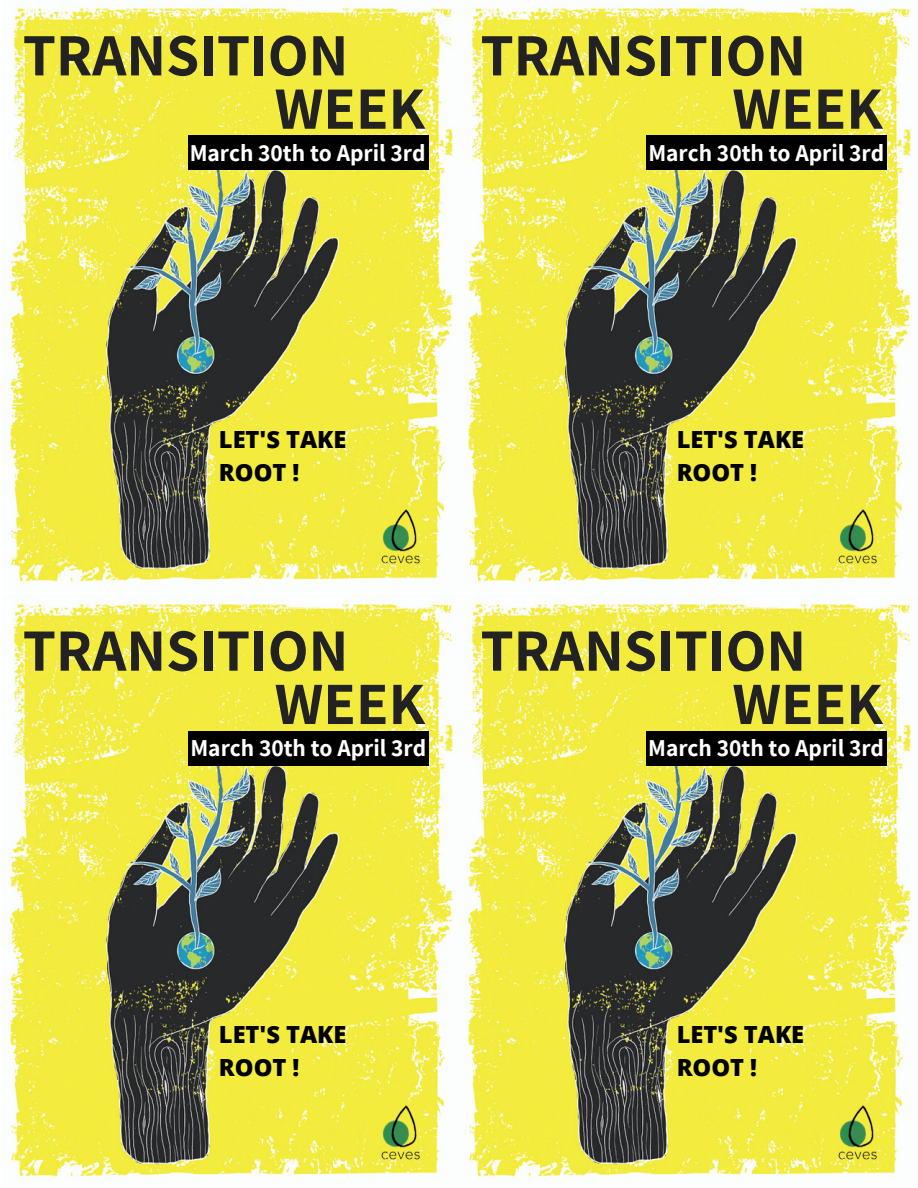
<style>
.page{position:relative;width:918px;height:1188px;background:#fff}
.page>*{position:absolute;margin:0;border:0;box-sizing:border-box;transform-origin:0 0}
.t1{font:700 60px/53.2px "Assistant";color:#222}
.t2{font:700 23.7px "Assistant";color:#fff}
.t3{font:800 23.7px/32.7px "Open Sans";color:#000}
</style>
<div class="page">
<img style="left:10px;top:6px;width:904px;height:576px">
<img style="left:10px;top:602px;width:901px;height:575px">
<div style="left:188px;top:135px;width:241px;height:35px;background:#000"></div>
<div style="left:188px;top:731px;width:241px;height:35px;background:#000"></div>
<div style="left:646px;top:135px;width:241px;height:35px;background:#000"></div>
<div style="left:646px;top:731px;width:241px;height:35px;background:#000"></div>
<img style="left:373px;top:504px;width:53px;height:63px">
<img style="left:373px;top:1099px;width:53px;height:63px">
<img style="left:831px;top:504px;width:53px;height:63px">
<img style="left:831px;top:1099px;width:53px;height:63px">
<h1 class="t1" style="left:275px;top:27px;width:152px;text-indent:-252px">TRANSITION<br>WEEK</h1>
<p class="t2" style="left:190px;top:137px;width:237px">March 30th to April 3rd</p>
<h1 class="t1" style="left:732px;top:27px;width:152px;text-indent:-252px">TRANSITION<br>WEEK</h1>
<p class="t2" style="left:648px;top:137px;width:237px">March 30th to April 3rd</p>
<p class="t3" style="left:219px;top:422px;width:129px">LET'S TAKE<br>ROOT !</p>
<p class="t3" style="left:677px;top:422px;width:129px">LET'S TAKE<br>ROOT !</p>
<h1 class="t1" style="left:275px;top:622px;width:152px;text-indent:-252px">TRANSITION<br>WEEK</h1>
<h1 class="t1" style="left:732px;top:622px;width:152px;text-indent:-252px">TRANSITION<br>WEEK</h1>
<p class="t2" style="left:190px;top:732px;width:237px">March 30th to April 3rd</p>
<p class="t2" style="left:648px;top:732px;width:237px">March 30th to April 3rd</p>
<p class="t3" style="left:219px;top:1018px;width:129px">LET'S TAKE<br>ROOT !</p>
<p class="t3" style="left:677px;top:1018px;width:129px">LET'S TAKE<br>ROOT !</p>
</div>
